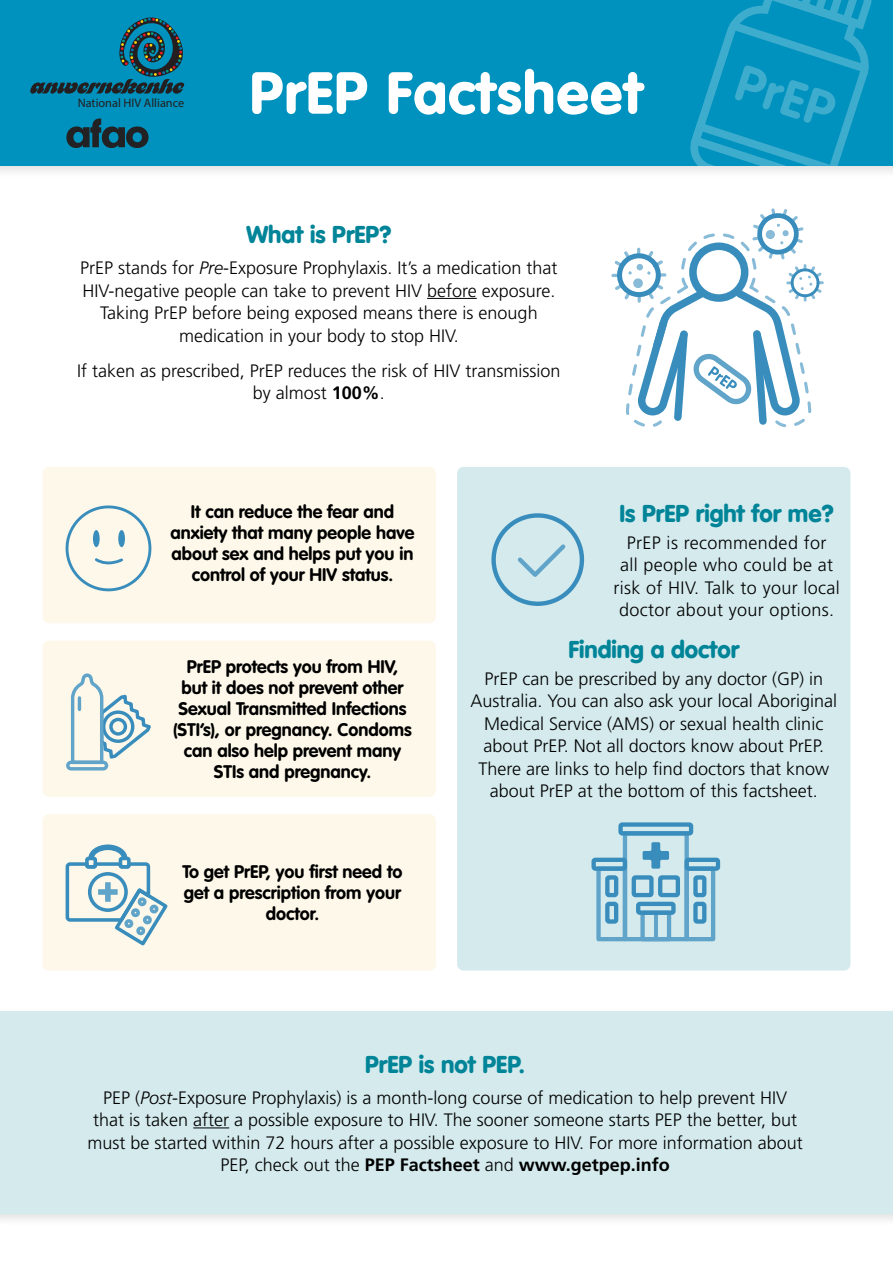
<style>
.page{position:relative;width:893px;height:1263px;background:#fff}
.page>*{position:absolute;margin:0;border:0;box-sizing:border-box;transform-origin:0 0}
.t1{font:900 58.35px "VAG Rounded Std";letter-spacing:.02em;color:#fff}
.t2{font:900 24px "VAG Rounded";color:#008498}
.t3{font:900 24px "VAG Rounded Std";color:#008498}
.t4{font:300 18px/22.5px "Frutiger LT Std";color:#000;text-align:center}
.t5{font:700 18px/21px "VAG Rounded Std";color:#000;text-align:center}
.t6{font:300 18px/22.5px "Frutiger LT Std";letter-spacing:.02em;color:#000;text-align:center}
.t7{font:12.3px "Myriad Pro";color:#231f20}
.s1{font-style:italic}
.s2{font-weight:700}
</style>
<div class="page">
<div style="left:0;top:0;width:893px;height:179px;background:#000;opacity:.11"></div>
<div style="left:0;top:0;width:893px;height:166px;background:#0092be"></div>
<div style="left:0;top:1006px;width:893px;height:221px;background:#000;opacity:.11"></div>
<div style="left:0;top:1011px;width:893px;height:203px;background:#d4eaed"></div>
<div style="left:457px;top:467px;width:393px;height:503px;background:#d4eaed;border-radius:6px"></div>
<hr style="left:193px;top:1127px;width:36px;height:1px;background:#000">
<svg style="left:30px;top:17px;width:155px;height:77px"></svg>
<div style="left:43px;top:640px;width:393px;height:157px;background:#fdf8e9;border-radius:6px"></div>
<div style="left:43px;top:814px;width:393px;height:156px;background:#fdf8e9;border-radius:6px"></div>
<div style="left:43px;top:467px;width:393px;height:156px;background:#fdf8e9;border-radius:6px"></div>
<hr style="left:427px;top:298px;width:50px;height:1px;background:#000">
<svg style="left:491px;top:513px;width:93px;height:93px"></svg>
<hr style="left:654px;top:913px;width:3px;height:26px;background:#61a4c9">
<div style="left:596px;top:866px;width:31px;height:75px;border:4px solid #61a4c9"></div>
<div style="left:605px;top:875px;width:13px;height:22px;border:4px solid #398dbc;border-radius:2px"></div>
<div style="left:605px;top:902px;width:13px;height:22px;border:4px solid #398dbc;border-radius:2px"></div>
<div style="left:684px;top:866px;width:31px;height:75px;border:4px solid #61a4c9"></div>
<div style="left:693px;top:875px;width:13px;height:22px;border:4px solid #398dbc;border-radius:2px"></div>
<div style="left:693px;top:902px;width:13px;height:22px;border:4px solid #398dbc;border-radius:2px"></div>
<div style="left:623px;top:831px;width:66px;height:110px;border:4px solid #61a4c9"></div>
<div style="left:640px;top:910px;width:31px;height:31px;border:4px solid #61a4c9"></div>
<div style="left:636px;top:902px;width:40px;height:13px;border:4px solid #398dbc;border-radius:2px"></div>
<div style="left:618px;top:822px;width:75px;height:13px;border:4px solid #398dbc;border-radius:2px"></div>
<div style="left:591px;top:858px;width:36px;height:13px;border:4px solid #398dbc;border-radius:2px"></div>
<div style="left:684px;top:858px;width:36px;height:13px;border:4px solid #398dbc;border-radius:2px"></div>
<svg style="left:643px;top:842px;width:26px;height:27px"></svg>
<div style="left:632px;top:875px;width:22px;height:22px;border:4px solid #398dbc;border-radius:2px"></div>
<div style="left:658px;top:875px;width:22px;height:22px;border:4px solid #398dbc;border-radius:2px"></div>
<svg style="left:611px;top:208px;width:213px;height:219px"></svg>
<svg style="left:66px;top:505px;width:85px;height:86px"></svg>
<div style="left:93px;top:530px;width:7px;height:17px;background:#398dbc;border-radius:50%"></div>
<div style="left:118px;top:530px;width:7px;height:17px;background:#398dbc;border-radius:50%"></div>
<div style="left:66px;top:761px;width:42px;height:9px;border:3px solid #61a4c9;border-radius:3px"></div>
<svg style="left:69px;top:673px;width:82px;height:93px"></svg>
<svg style="left:66px;top:844px;width:102px;height:101px"></svg>
<svg style="left:66px;top:118px;width:83px;height:30px"></svg>
<svg style="left:690px;top:0;width:182px;height:166px"></svg>
<p class="t7" style="left:78px;top:95px;width:108px">National HIV Alliance</p>
<h1 class="t1" style="left:250px;top:58px;width:395px">PrEP Factsheet</h1>
<h2 class="t2" style="left:246px;top:220px;width:146px">What is PrEP?</h2>
<p class="t4" style="left:80px;top:257px;width:479px">PrEP stands for <span class="s1">Pre</span>-Exposure Prophylaxis. It’s a medication that HIV-negative people can take to prevent HIV before exposure.<br>Taking PrEP before being exposed means there is enough medication in your body to stop HIV.</p>
<p class="t4" style="left:77px;top:360px;width:485px">If taken as prescribed, PrEP reduces the risk of HIV transmission by almost <span class="s2">100%</span>.</p>
<p class="t5" style="left:170px;top:502px;width:245px">It can reduce the fear and anxiety that many people have about sex and helps put you in control of your HIV status.</p>
<h2 class="t2" style="left:619px;top:499px;width:216px">Is PrEP right for me?</h2>
<p class="t6" style="left:613px;top:531px;width:228px">PrEP is recommended for<br>all people who could be at risk of HIV. Talk to your local doctor about your options.</p>
<p class="t5" style="left:173px;top:657px;width:240px">PrEP protects you from HIV, but it does not prevent other<br>Sexual Transmitted Infections (STI’s), or pregnancy. Condoms can also help prevent many<br>STIs and pregnancy.</p>
<p class="t5" style="left:182px;top:862px;width:221px">To get PrEP, you first need to get a prescription from your doctor.</p>
<h2 class="t2" style="left:568px;top:635px;width:172px">Finding a doctor</h2>
<p class="t4" style="left:471px;top:668px;width:368px">PrEP can be prescribed by any doctor (GP) in Australia. You can also ask your local Aboriginal Medical Service (AMS) or sexual health clinic about PrEP. Not all doctors know about PrEP.<br>There are links to help find doctors that know about PrEP at the bottom of this factsheet.</p>
<h2 class="t3" style="left:365px;top:1050px;width:162px">PrEP is not PEP.</h2>
<p class="t4" style="left:88px;top:1086px;width:717px">PEP (<span class="s1">Post</span>-Exposure Prophylaxis) is a month-long course of medication to help prevent HIV that is taken after a possible exposure to HIV. The sooner someone starts PEP the better, but must be started within 72 hours after a possible exposure to HIV. For more information about PEP, check out the <span class="s2">PEP Factsheet</span> and <span class="s2">www.getpep.info</span></p>
</div>
